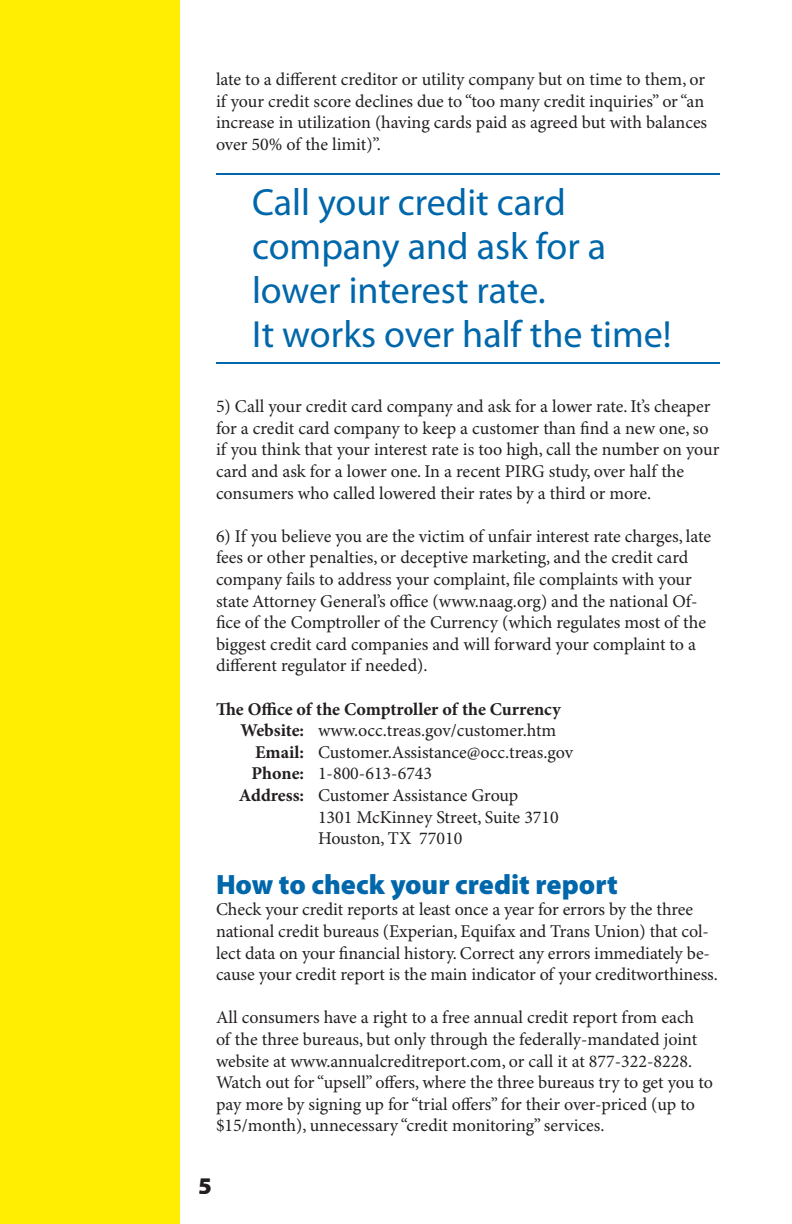
<style>
.page{position:relative;width:792px;height:1224px;background:#fff}
.page>*{position:absolute;margin:0;border:0;box-sizing:border-box;transform-origin:0 0}
.t1{font:38px/44px "Myriad Pro";color:#0067aa}
.t2{font:900 28px "Myriad Pro";color:#0067aa}
.t3{font:900 24px "Myriad Pro";color:#231f20}
.t4{font:18px/21.6px "Minion Pro";letter-spacing:-.005em;color:#231f20}
.t5{font:700 18px "Minion Pro";color:#231f20}
.s1{font-weight:700}
</style>
<div class="page">
<div style="left:0;top:0;width:180px;height:1224px;background:#ffee01"></div>
<hr style="left:216px;top:173px;width:504px;height:2px;background:#0067aa">
<hr style="left:216px;top:362px;width:504px;height:2px;background:#0067aa">
<p class="t4" style="left:216px;top:69px;width:493px">late to a different creditor or utility company but on time to them, or if your credit score declines due to “too many credit inquiries” or “an increase in utilization (having cards paid as agreed but with balances over 50% of the limit)”.</p>
<h1 class="t1" style="left:252px;top:181px;width:421px">Call your credit card company and ask for a lower interest rate.<br>It works over half the time!</h1>
<p class="t4" style="left:216px;top:396px;width:505px">5) Call your credit card company and ask for a lower rate. It’s cheaper for a credit card company to keep a customer than find a new one, so if you think that your interest rate is too high, call the number on your card and ask for a lower one. In a recent PIRG study, over half the consumers who called lowered their rates by a third or more.</p>
<p class="t4" style="left:216px;top:526px;width:497px">6) If you believe you are the victim of unfair interest rate charges, late fees or other penalties, or deceptive marketing, and the credit card company fails to address your complaint, file complaints with your state Attorney General’s office (www.naag.org) and the national Of&shy;fice of the Comptroller of the Currency (which regulates most of the biggest credit card companies and will forward your complaint to a different regulator if needed).</p>
<p class="t5" style="left:216px;top:698px;width:346px">The Office of the Comptroller of the Currency</p>
<p class="t4" style="left:240px;top:720px;width:317px"><span class="s1">Website:</span> www.occ.treas.gov/customer.htm</p>
<p class="t4" style="left:255px;top:742px;width:320px"><span class="s1">Email:</span> Customer.Assistance@occ.treas.gov</p>
<p class="t4" style="left:252px;top:764px;width:182px"><span class="s1">Phone:</span> 1-800-613-6743</p>
<p class="t4" style="left:239px;top:785px;width:281px"><span class="s1">Address:</span> Customer Assistance Group</p>
<p class="t4" style="left:318px;top:807px;width:242px">1301 McKinney Street, Suite 3710</p>
<p class="t4" style="left:318px;top:828px;width:146px">Houston, TX 77010</p>
<h2 class="t2" style="left:216px;top:869px;width:403px">How to check your credit report</h2>
<p class="t4" style="left:216px;top:900px;width:503px">Check your credit reports at least once a year for errors by the three national credit bureaus (Experian, Equifax and Trans Union) that col&shy;lect data on your financial history. Correct any errors immediately be&shy;cause your credit report is the main indicator of your creditworthiness.</p>
<p class="t4" style="left:216px;top:1008px;width:499px">All consumers have a right to a free annual credit report from each<br>of the three bureaus, but only through the federally-mandated joint website at www.annualcreditreport.com, or call it at 877-322-8228.<br>Watch out for “upsell” offers, where the three bureaus try to get you to pay more by signing up for “trial offers” for their over-priced (up to $15/month), unnecessary “credit monitoring” services.</p>
<h3 class="t3" style="left:198px;top:1172px;width:15px">5</h3>
</div>
